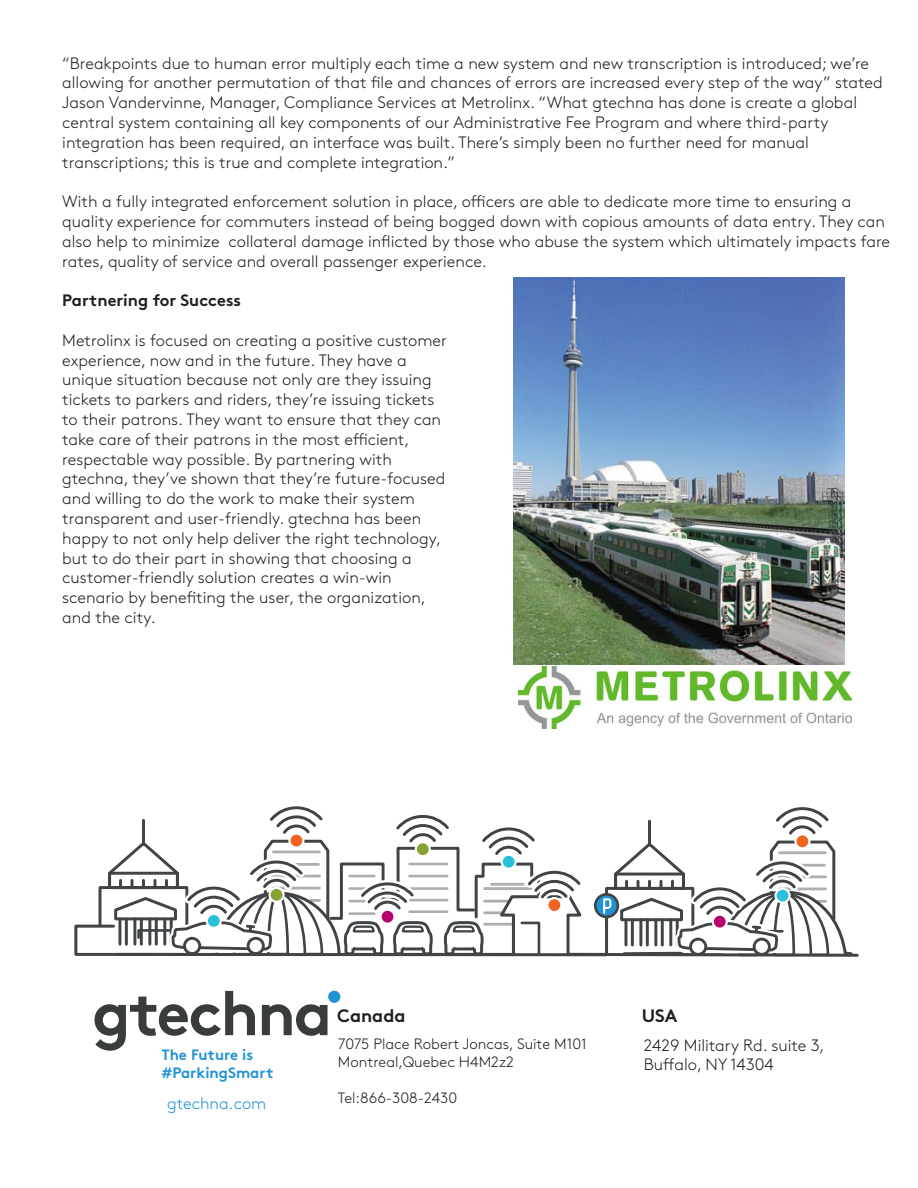
<style>
.page{position:relative;width:918px;height:1188px;background:#fff}
.page>*{position:absolute;margin:0;border:0;box-sizing:border-box;transform-origin:0 0}
.t1{font:700 18px "Brown";color:#231f20}
.t2{font:300 16.5px/19.8px "Brown";color:#231f20}
.t3{font:700 16.5px "Brown";color:#231f20}
.t4{font:300 16.5px "Brown";color:#2293d2}
.t5{font:300 15px/18px "Brown";color:#231f20}
.t6{font:700 15px/18px "Brown";color:#2293d2}
</style>
<div class="page">
<img style="left:513px;top:278px;width:332px;height:386px">
<svg style="left:74px;top:806px;width:785px;height:245px"></svg>
<img style="left:519px;top:666px;width:332px;height:62px">
<p class="t2" style="left:62px;top:52px;width:822px">“Breakpoints due to human error multiply each time a new system and new transcription is introduced; we’re allowing for another permutation of that file and chances of errors are increased every step of the way” stated Jason Vandervinne, Manager, Compliance Services at Metrolinx. “What gtechna has done is create a global central system containing all key components of our Administrative Fee Program and where third-party integration has been required, an interface was built. There’s simply been no further need for manual transcriptions; this is true and complete integration.”</p>
<p class="t2" style="left:62px;top:190px;width:829px">With a fully integrated enforcement solution in place, officers are able to dedicate more time to ensuring a quality experience for commuters instead of being bogged down with copious amounts of data entry. They can also help to minimize collateral damage inflicted by those who abuse the system which ultimately impacts fare rates, quality of service and overall passenger experience.</p>
<p class="t3" style="left:62px;top:287px;width:180px">Partnering for Success</p>
<p class="t2" style="left:62px;top:329px;width:386px">Metrolinx is focused on creating a positive customer experience, now and in the future. They have a unique situation because not only are they issuing tickets to parkers and riders, they’re issuing tickets to their patrons. They want to ensure that they can take care of their patrons in the most efficient, respectable way possible. By partnering with gtechna, they’ve shown that they’re future-focused and willing to do the work to make their system transparent and user-friendly. gtechna has been happy to not only help deliver the right technology, but to do their part in showing that choosing a customer-friendly solution creates a win-win scenario by benefiting the user, the organization, and the city.</p>
<p class="t6" style="left:161px;top:1045px;width:114px">The Future is #ParkingSmart</p>
<p class="t4" style="left:167px;top:1091px;width:101px">gtechna.com</p>
<p class="t1" style="left:337px;top:1001px;width:70px">Canada</p>
<p class="t1" style="left:642px;top:1001px;width:37px">USA</p>
<p class="t5" style="left:338px;top:1034px;width:250px">7075 Place Robert Joncas, Suite M101<br>Montreal,Quebec H4M2z2</p>
<p class="t5" style="left:338px;top:1088px;width:121px">Tel:866-308-2430</p>
<p class="t2" style="left:644px;top:1034px;width:182px">2429 Military Rd. suite 3,<br>Buffalo, NY 14304</p>
</div>
